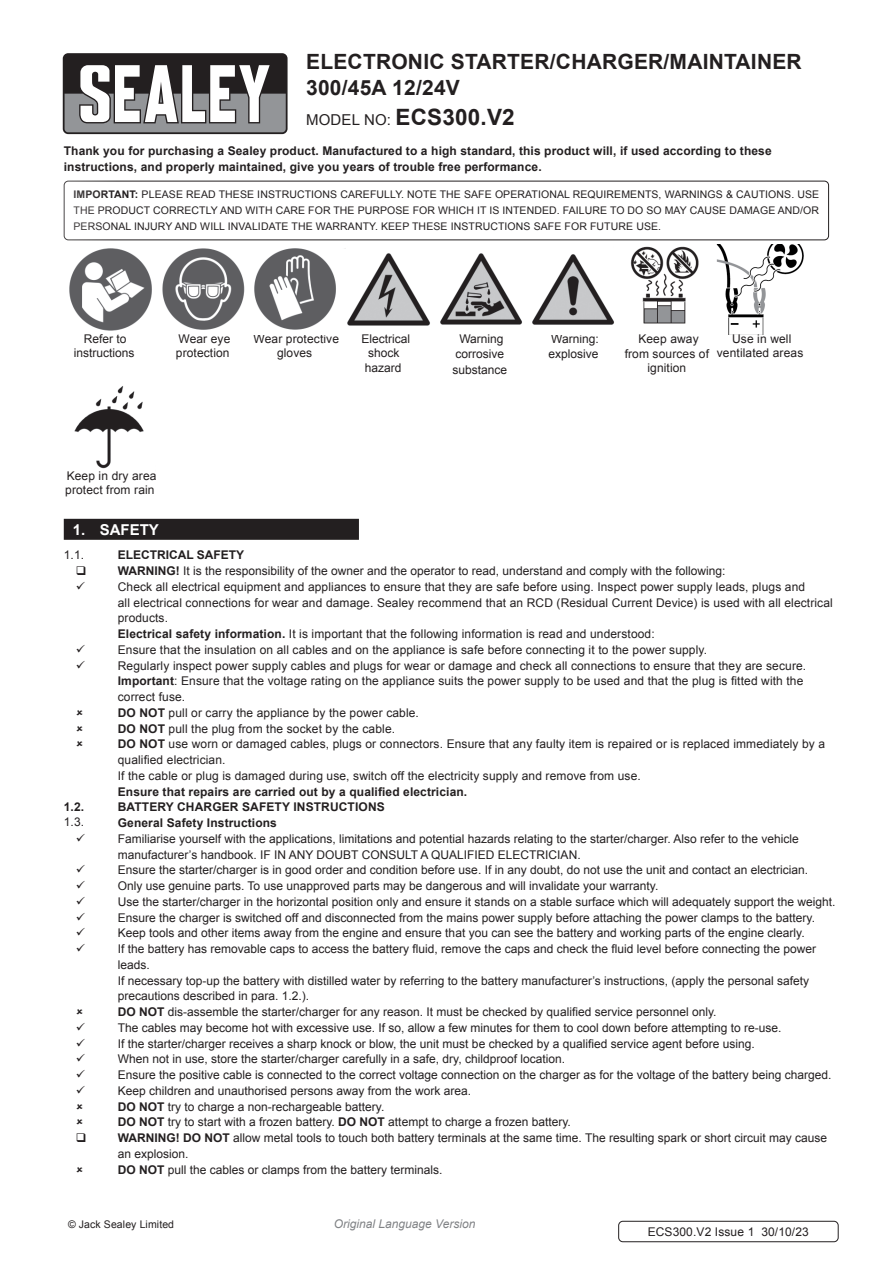
<style>
.page{position:relative;width:893px;height:1263px;background:#fff}
.page>*{position:absolute;margin:0;border:0;box-sizing:border-box;transform-origin:0 0}
.Product_Description{font:700 22.5px "Arial";letter-spacing:.01em;color:#231f20}
.Product_Description-2{font:700 21px/25.2px "Arial";letter-spacing:.01em;color:#231f20}
.t1{font:700 15px "Arial";color:#fff}
.Body{font:12px/15.8px "Arial";color:#231f20}
.Body-2{font:700 12px/15.8px "Arial";letter-spacing:.01em;color:#231f20}
.Body__Footer{font:12px "Arial";letter-spacing:.01em;color:#231f20}
.t2{font:italic 12px "Arial";color:#808285}
.Body__Justified__7pt{font:10.5px/15.8px "Arial";letter-spacing:.01em;color:#231f20;text-align:justify}
.s1{font-weight:400;font-size:15px}
.s2{font-weight:700}
</style>
<div class="page">
<div style="left:63px;top:53px;width:225px;height:81px;background:#231f20;border-radius:5px"></div>
<svg style="left:65px;top:65px;width:221px;height:67px"></svg>
<div style="left:64px;top:181px;width:765px;height:59px;border:1px solid #231f20;border-radius:4px"></div>
<div style="left:64px;top:519px;width:295px;height:21px;background:#231f20"></div>
<div style="left:618px;top:1221px;width:220px;height:21px;border:1px solid #231f20;border-radius:4px"></div>
<img style="left:69px;top:248px;width:176px;height:83px">
<img style="left:254px;top:244px;width:550px;height:91px">
<img style="left:74px;top:386px;width:70px;height:83px">
<p class="Product_Description-2" style="left:306px;top:50px;width:497px">ELECTRONIC STARTER/CHARGER/MAINTAINER<br>300/45A 12/24V</p>
<p class="Product_Description" style="left:306px;top:102px;width:210px"><span class="s1">MODEL NO:</span> ECS300.V2</p>
<p class="Body-2" style="left:64px;top:144px;width:709px">Thank you for purchasing a Sealey product. Manufactured to a high standard, this product will, if used according to these instructions, and properly maintained, give you years of trouble free performance.</p>
<p class="Body__Justified__7pt" style="left:74px;top:187px;width:747px"><span class="s2">IMPORTANT:</span> PLEASE READ THESE INSTRUCTIONS CAREFULLY. NOTE THE SAFE OPERATIONAL REQUIREMENTS, WARNINGS &amp; CAUTIONS. USE THE PRODUCT CORRECTLY AND WITH CARE FOR THE PURPOSE FOR WHICH IT IS INTENDED. FAILURE TO DO SO MAY CAUSE DAMAGE AND/OR PERSONAL INJURY AND WILL INVALIDATE THE WARRANTY. KEEP THESE INSTRUCTIONS SAFE FOR FUTURE USE.</p>
<p class="Body" style="left:84px;top:331px;width:44px">Refer to</p>
<p class="Body" style="left:74px;top:345px;width:62px">instructions</p>
<p class="Body" style="left:178px;top:331px;width:53px">Wear eye</p>
<p class="Body" style="left:176px;top:345px;width:55px">protection</p>
<p class="Body" style="left:254px;top:331px;width:87px">Wear protective</p>
<p class="Body" style="left:277px;top:345px;width:37px">gloves</p>
<p class="Body" style="left:362px;top:331px;width:50px">Electrical</p>
<p class="Body" style="left:368px;top:345px;width:33px">shock</p>
<p class="Body" style="left:365px;top:360px;width:38px">hazard</p>
<p class="Body" style="left:65px;top:468px;width:93px;line-height:14.4px">Keep in dry area protect from rain</p>
<p class="Body" style="left:459px;top:331px;width:46px">Warning</p>
<p class="Body" style="left:452px;top:346px;width:56px">corrosive substance</p>
<p class="Body" style="left:551px;top:331px;width:49px">Warning:</p>
<p class="Body" style="left:548px;top:346px;width:52px">explosive</p>
<p class="Body" style="left:625px;top:332px;width:86px;line-height:14.4px;text-align:center">Keep away from sources of ignition</p>
<p class="Body" style="left:732px;top:331px;width:61px">Use in well</p>
<p class="Body" style="left:717px;top:345px;width:88px">ventilated areas</p>
<p class="t1" style="left:73px;top:519px;width:88px">1. SAFETY</p>
<p class="Body" style="left:64px;top:547px;width:22px">1.1.</p>
<p class="Body-2" style="left:118px;top:548px;width:128px">ELECTRICAL SAFETY</p>
<p class="Body" style="left:118px;top:563px;width:609px"><span class="s2">WARNING!</span> It is the responsibility of the owner and the operator to read, understand and comply with the following:</p>
<p class="Body" style="left:118px;top:579px;width:717px">Check all electrical equipment and appliances to ensure that they are safe before using. Inspect power supply leads, plugs and<br>all electrical connections for wear and damage. Sealey recommend that an RCD (Residual Current Device) is used with all electrical products.</p>
<p class="Body" style="left:118px;top:626px;width:538px"><span class="s2">Electrical safety information.</span> It is important that the following information is read and understood:</p>
<p class="Body" style="left:118px;top:642px;width:591px">Ensure that the insulation on all cables and on the appliance is safe before connecting it to the power supply.</p>
<p class="Body" style="left:118px;top:658px;width:690px">Regularly inspect power supply cables and plugs for wear or damage and check all connections to ensure that they are secure.</p>
<p class="Body" style="left:118px;top:673px;width:687px"><span class="s2">Important</span>: Ensure that the voltage rating on the appliance suits the power supply to be used and that the plug is fitted with the correct fuse.</p>
<p class="Body" style="left:118px;top:705px;width:303px"><span class="s2">DO NOT</span> pull or carry the appliance by the power cable.</p>
<p class="Body" style="left:118px;top:721px;width:279px"><span class="s2">DO NOT</span> pull the plug from the socket by the cable.</p>
<p class="Body" style="left:118px;top:736px;width:709px"><span class="s2">DO NOT</span> use worn or damaged cables, plugs or connectors. Ensure that any faulty item is repaired or is replaced immediately by a qualified electrician.</p>
<p class="Body" style="left:118px;top:768px;width:524px">If the cable or plug is damaged during use, switch off the electricity supply and remove from use.</p>
<p class="Body-2" style="left:118px;top:784px;width:351px">Ensure that repairs are carried out by a qualified electrician.</p>
<p class="Body-2" style="left:64px;top:800px;width:22px">1.2.</p>
<p class="Body-2" style="left:118px;top:800px;width:268px">BATTERY CHARGER SAFETY INSTRUCTIONS</p>
<p class="Body" style="left:64px;top:814px;width:22px">1.3.</p>
<p class="Body-2" style="left:118px;top:815px;width:161px">General Safety Instructions</p>
<p class="Body" style="left:118px;top:831px;width:683px">Familiarise yourself with the applications, limitations and potential hazards relating to the starter/charger. Also refer to the vehicle manufacturer’s handbook. IF IN ANY DOUBT CONSULT A QUALIFIED ELECTRICIAN.</p>
<p class="Body" style="left:118px;top:862px;width:692px">Ensure the starter/charger is in good order and condition before use. If in any doubt, do not use the unit and contact an electrician.</p>
<p class="Body" style="left:118px;top:878px;width:542px">Only use genuine parts. To use unapproved parts may be dangerous and will invalidate your warranty.</p>
<p class="Body" style="left:118px;top:894px;width:719px">Use the starter/charger in the horizontal position only and ensure it stands on a stable surface which will adequately support the weight.</p>
<p class="Body" style="left:118px;top:910px;width:699px">Ensure the charger is switched off and disconnected from the mains power supply before attaching the power clamps to the battery.</p>
<p class="Body" style="left:118px;top:925px;width:688px">Keep tools and other items away from the engine and ensure that you can see the battery and working parts of the engine clearly.</p>
<p class="Body" style="left:118px;top:941px;width:700px">If the battery has removable caps to access the battery fluid, remove the caps and check the fluid level before connecting the power leads.</p>
<p class="Body" style="left:118px;top:973px;width:693px">If necessary top-up the battery with distilled water by referring to the battery manufacturer’s instructions, (apply the personal safety precautions described in para. 1.2.).</p>
<p class="Body" style="left:118px;top:1004px;width:600px"><span class="s2">DO NOT</span> dis-assemble the starter/charger for any reason. It must be checked by qualified service personnel only.</p>
<p class="Body" style="left:118px;top:1020px;width:665px">The cables may become hot with excessive use. If so, allow a few minutes for them to cool down before attempting to re-use.</p>
<p class="Body" style="left:118px;top:1036px;width:638px">If the starter/charger receives a sharp knock or blow, the unit must be checked by a qualified service agent before using.</p>
<p class="Body" style="left:118px;top:1051px;width:449px">When not in use, store the starter/charger carefully in a safe, dry, childproof location.</p>
<p class="Body" style="left:118px;top:1067px;width:715px">Ensure the positive cable is connected to the correct voltage connection on the charger as for the voltage of the battery being charged.</p>
<p class="Body" style="left:118px;top:1083px;width:355px">Keep children and unauthorised persons away from the work area.</p>
<p class="Body" style="left:118px;top:1099px;width:268px"><span class="s2">DO NOT</span> try to charge a non-rechargeable battery.</p>
<p class="Body" style="left:118px;top:1114px;width:455px"><span class="s2">DO NOT</span> try to start with a frozen battery. <span class="s2">DO NOT</span> attempt to charge a frozen battery.</p>
<p class="Body" style="left:118px;top:1130px;width:711px"><span class="s2">WARNING! DO NOT</span> allow metal tools to touch both battery terminals at the same time. The resulting spark or short circuit may cause an explosion.</p>
<p class="Body" style="left:118px;top:1162px;width:326px"><span class="s2">DO NOT</span> pull the cables or clamps from the battery terminals.</p>
<p class="Body__Justified__7pt" style="left:68px;top:1217px;width:108px">© Jack Sealey Limited</p>
<p class="t2" style="left:334px;top:1216px;width:143px">Original Language Version</p>
<p class="Body__Footer" style="left:648px;top:1224px;width:163px">ECS300.V2 Issue 1 30/10/23</p>
</div>
